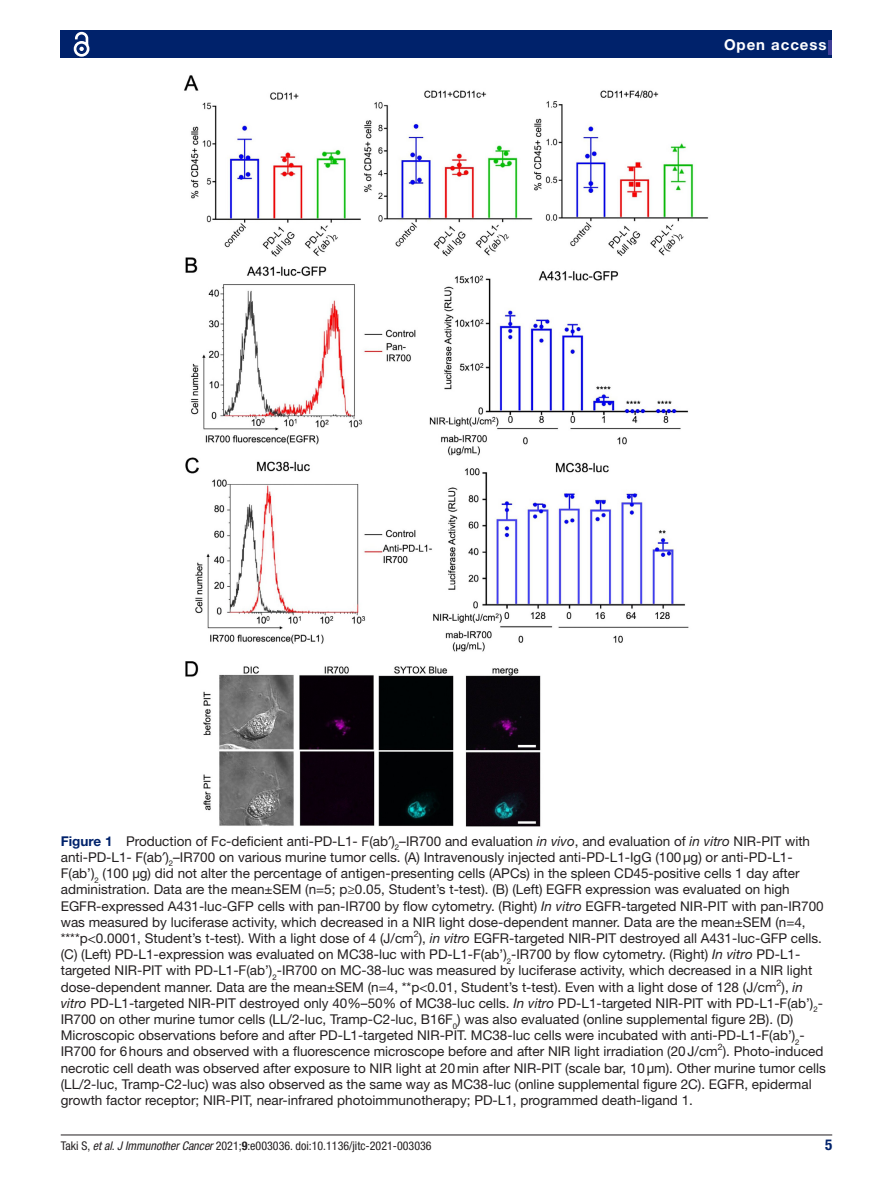
<style>
.page{position:relative;width:893px;height:1191px;background:#fff}
.page>*{position:absolute;margin:0;border:0;box-sizing:border-box;transform-origin:0 0}
.t1{font:700 15px "Helvetica Neue LT Std";letter-spacing:.065em;color:#fff}
.t2{font:700 condensed 15px "Helvetica Neue LT Std";color:#00226b}
.t3{font:13.5px/16.2px "Helvetica Neue LT Std";color:#231f20}
.t4{font:condensed 12px "Helvetica Neue LT Std";color:#231f20}
.t5{font:9px "Helvetica Neue LT Std";color:#231f20}
.s1{font-weight:700;color:#00226b}
.s2{font-style:italic}
.s3{font-weight:700}
</style>
<div class="page">
<hr style="left:61px;top:1134px;width:771px;height:1px;background:#231f20">
<div style="left:61px;top:31px;width:771px;height:27px;background:#00226b"></div>
<hr style="left:828px;top:40px;width:4px;height:15px;background:#414099">
<svg style="left:73px;top:31px;width:17px;height:26px"></svg>
<img style="left:184px;top:75px;width:525px;height:752px">
<p class="t1" style="left:724px;top:35px;width:104px">Open access</p>
<p class="t3" style="left:61px;top:832px;width:764px"><span class="s1">Figure 1</span> Production of Fc-deficient anti-PD-L1- F(ab )<sub>2</sub>–IR700 and evaluation <span class="s2">in vivo</span>, and evaluation of <span class="s2">in vitro</span> NIR-PIT with anti-PD-L1- F(ab )<sub>2</sub>–IR700 on various murine tumor cells. (A) Intravenously injected anti-PD-L1-IgG (100μg) or anti-PD-L1- F(ab’)<sub>2</sub> (100 μg) did not alter the percentage of antigen-presenting cells (APCs) in the spleen CD45-positive cells 1 day after administration. Data are the mean±SEM (n=5; p≥0.05, Student’s t-test). (B) (Left) EGFR expression was evaluated on high EGFR-expressed A431-luc-GFP cells with pan-IR700 by flow cytometry. (Right) <span class="s2">In vitro</span> EGFR-targeted NIR-PIT with pan-IR700 was measured by luciferase activity, which decreased in a NIR light dose-dependent manner. Data are the mean±SEM (n=4, ****p&lt;0.0001, Student’s t-test). With a light dose of 4 (J/cm<sup>2</sup>), <span class="s2">in vitro</span> EGFR-targeted NIR-PIT destroyed all A431-luc-GFP cells. (C) (Left) PD-L1-expression was evaluated on MC38-luc with PD-L1-F(ab’)<sub>2</sub>-IR700 by flow cytometry. (Right) <span class="s2">In vitro</span> PD-L1- targeted NIR-PIT with PD-L1-F(ab’)<sub>2</sub>-IR700 on MC-38-luc was measured by luciferase activity, which decreased in a NIR light dose-dependent manner. Data are the mean±SEM (n=4, **p&lt;0.01, Student’s t-test). Even with a light dose of 128 (J/cm ), <span class="s2">in</span></p>
<p class="t5" style="left:777px;top:977px;width:6px">2</p>
<p class="t3" style="left:61px;top:994px;width:764px"><span class="s2">vitro</span> PD-L1-targeted NIR-PIT destroyed only 40%–50% of MC38-luc cells. <span class="s2">In vitro</span> PD-L1-targeted NIR-PIT with PD-L1-F(ab’)<sub>2</sub>- IR700 on other murine tumor cells (LL/2-luc, Tramp-C2-luc, B16F<sub>0</sub>) was also evaluated (online supplemental figure 2B). (D)<br>Microscopic observations before and after PD-L1-targeted NIR-PIT. MC38-luc cells were incubated with anti-PD-L1-F(ab’)<sub>2</sub>- IR700 for 6hours and observed with a fluorescence microscope before and after NIR light irradiation (20J/cm ). Photo-induced</p>
<p class="t5" style="left:718px;top:1041px;width:6px">2</p>
<p class="t3" style="left:61px;top:1059px;width:767px">necrotic cell death was observed after exposure to NIR light at 20min after NIR-PIT (scale bar, 10µm). Other murine tumor cells (LL/2-luc, Tramp-C2-luc) was also observed as the same way as MC38-luc (online supplemental figure 2C). EGFR, epidermal growth factor receptor; NIR-PIT, near-infrared photoimmunotherapy; PD-L1, programmed death-ligand 1.</p>
<p class="t4" style="left:61px;top:1138px;width:372px">Taki S, <span class="s2">et al</span>. <span class="s2">J Immunother Cancer</span> 2021;<span class="s3">9</span>:e003036. doi:10.1136/jitc-2021-003036</p>
<p class="t2" style="left:825px;top:1135px;width:9px">5</p>
</div>
